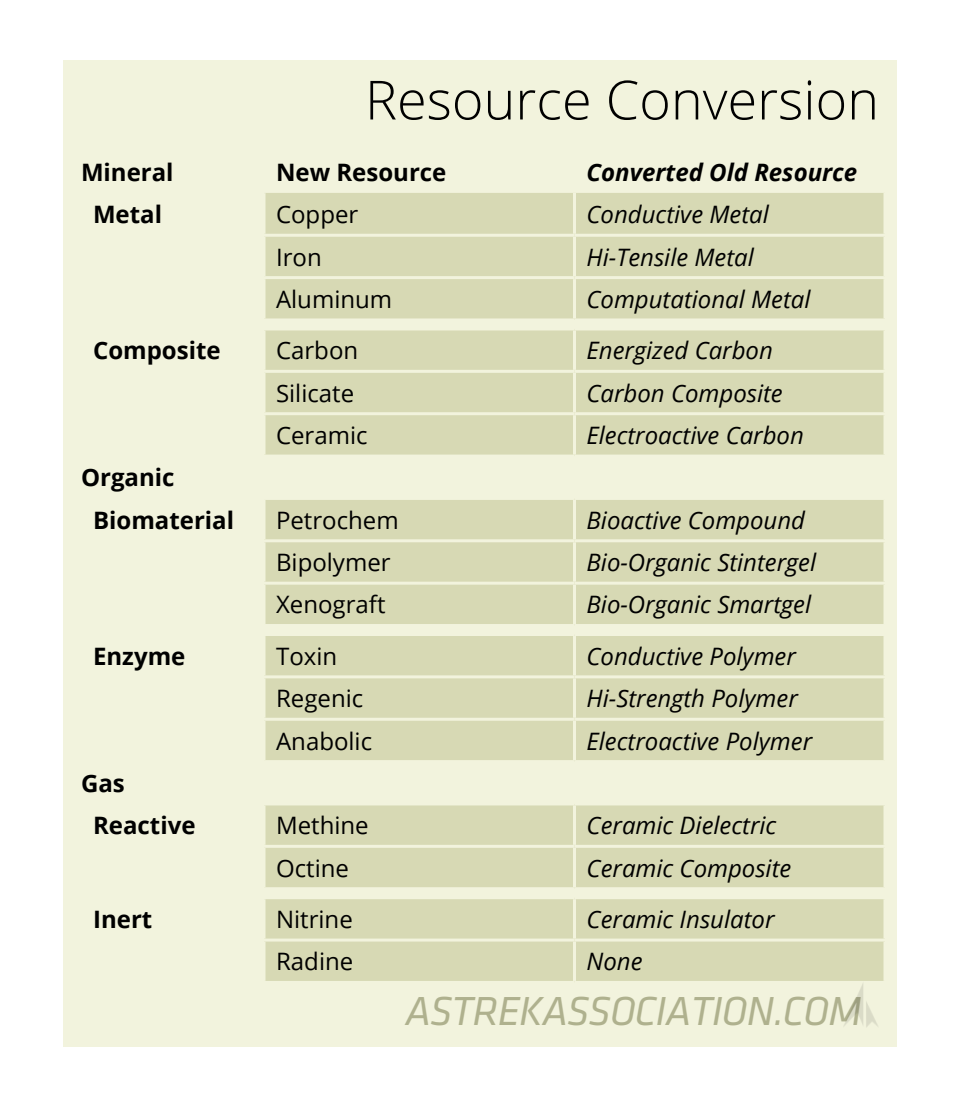
<style>
.page{position:relative;width:960px;height:1110px;background:#fff}
.page>*{position:absolute;margin:0;border:0;box-sizing:border-box;transform-origin:0 0}
.t1{font:300 54px "Open Sans";color:#000}
.t2{font:italic 42px "Klavika";letter-spacing:-.025em;color:#afb18e}
.t3{font:italic 24px "Open Sans";color:#000}
.t4{font:24px "Open Sans";color:#000}
.t5{font:700 24px/42.3px "Open Sans";color:#000}
.t6{font:italic 700 24px "Open Sans";color:#000}
</style>
<div class="page">
<div style="left:63px;top:60px;width:834px;height:987px;background:#f2f3dd"></div>
<svg style="left:266px;top:193px;width:618px;height:788px;background:#dadcb9"></svg>
<hr style="left:262px;top:234px;width:312px;height:3px;background:#f2f3dd">
<hr style="left:574px;top:234px;width:312px;height:3px;background:#f2f3dd">
<hr style="left:574px;top:276px;width:312px;height:3px;background:#f2f3dd">
<hr style="left:574px;top:318px;width:312px;height:3px;background:#f2f3dd">
<hr style="left:574px;top:327px;width:312px;height:3px;background:#f2f3dd">
<hr style="left:574px;top:370px;width:312px;height:3px;background:#f2f3dd">
<hr style="left:574px;top:412px;width:312px;height:3px;background:#f2f3dd">
<hr style="left:574px;top:455px;width:312px;height:3px;background:#f2f3dd">
<hr style="left:574px;top:497px;width:312px;height:3px;background:#f2f3dd">
<hr style="left:574px;top:539px;width:312px;height:3px;background:#f2f3dd">
<hr style="left:574px;top:582px;width:312px;height:3px;background:#f2f3dd">
<hr style="left:574px;top:624px;width:312px;height:3px;background:#f2f3dd">
<hr style="left:574px;top:633px;width:312px;height:3px;background:#f2f3dd">
<hr style="left:574px;top:675px;width:312px;height:3px;background:#f2f3dd">
<hr style="left:574px;top:718px;width:312px;height:3px;background:#f2f3dd">
<hr style="left:574px;top:760px;width:312px;height:3px;background:#f2f3dd">
<hr style="left:574px;top:802px;width:312px;height:3px;background:#f2f3dd">
<hr style="left:574px;top:845px;width:312px;height:3px;background:#f2f3dd">
<hr style="left:574px;top:887px;width:312px;height:3px;background:#f2f3dd">
<hr style="left:574px;top:896px;width:312px;height:3px;background:#f2f3dd">
<hr style="left:574px;top:939px;width:312px;height:3px;background:#f2f3dd">
<hr style="left:573px;top:193px;width:3px;height:41px;background:#f2f3dd">
<hr style="left:573px;top:237px;width:3px;height:39px;background:#f2f3dd">
<hr style="left:573px;top:279px;width:3px;height:39px;background:#f2f3dd">
<svg style="left:573px;top:321px;width:3px;height:6px"></svg>
<hr style="left:573px;top:330px;width:3px;height:40px;background:#f2f3dd">
<hr style="left:573px;top:373px;width:3px;height:39px;background:#f2f3dd">
<hr style="left:573px;top:415px;width:3px;height:40px;background:#f2f3dd">
<hr style="left:573px;top:458px;width:3px;height:39px;background:#f2f3dd">
<hr style="left:573px;top:500px;width:3px;height:39px;background:#f2f3dd">
<hr style="left:573px;top:542px;width:3px;height:40px;background:#f2f3dd">
<hr style="left:573px;top:585px;width:3px;height:39px;background:#f2f3dd">
<svg style="left:573px;top:627px;width:3px;height:6px"></svg>
<hr style="left:573px;top:636px;width:3px;height:39px;background:#f2f3dd">
<hr style="left:573px;top:678px;width:3px;height:40px;background:#f2f3dd">
<hr style="left:573px;top:721px;width:3px;height:39px;background:#f2f3dd">
<hr style="left:573px;top:763px;width:3px;height:39px;background:#f2f3dd">
<hr style="left:573px;top:805px;width:3px;height:40px;background:#f2f3dd">
<hr style="left:573px;top:848px;width:3px;height:39px;background:#f2f3dd">
<svg style="left:573px;top:890px;width:3px;height:6px"></svg>
<hr style="left:573px;top:899px;width:3px;height:40px;background:#f2f3dd">
<hr style="left:573px;top:942px;width:3px;height:39px;background:#f2f3dd">
<hr style="left:262px;top:276px;width:312px;height:3px;background:#f2f3dd">
<hr style="left:262px;top:318px;width:312px;height:3px;background:#f2f3dd">
<hr style="left:262px;top:327px;width:312px;height:3px;background:#f2f3dd">
<hr style="left:262px;top:370px;width:312px;height:3px;background:#f2f3dd">
<hr style="left:262px;top:412px;width:312px;height:3px;background:#f2f3dd">
<hr style="left:262px;top:455px;width:312px;height:3px;background:#f2f3dd">
<hr style="left:262px;top:497px;width:312px;height:3px;background:#f2f3dd">
<hr style="left:262px;top:539px;width:312px;height:3px;background:#f2f3dd">
<hr style="left:262px;top:582px;width:312px;height:3px;background:#f2f3dd">
<hr style="left:262px;top:624px;width:312px;height:3px;background:#f2f3dd">
<hr style="left:262px;top:633px;width:312px;height:3px;background:#f2f3dd">
<hr style="left:262px;top:675px;width:312px;height:3px;background:#f2f3dd">
<hr style="left:262px;top:718px;width:312px;height:3px;background:#f2f3dd">
<hr style="left:262px;top:760px;width:312px;height:3px;background:#f2f3dd">
<hr style="left:262px;top:802px;width:312px;height:3px;background:#f2f3dd">
<hr style="left:262px;top:845px;width:312px;height:3px;background:#f2f3dd">
<hr style="left:262px;top:887px;width:312px;height:3px;background:#f2f3dd">
<hr style="left:262px;top:896px;width:312px;height:3px;background:#f2f3dd">
<hr style="left:262px;top:939px;width:312px;height:3px;background:#f2f3dd">
<svg style="left:265px;top:193px;width:1px;height:41px"></svg>
<svg style="left:265px;top:237px;width:1px;height:39px"></svg>
<svg style="left:265px;top:279px;width:1px;height:39px"></svg>
<svg style="left:264px;top:330px;width:2px;height:40px"></svg>
<svg style="left:265px;top:373px;width:1px;height:39px"></svg>
<svg style="left:264px;top:415px;width:2px;height:40px"></svg>
<svg style="left:265px;top:500px;width:1px;height:39px"></svg>
<svg style="left:265px;top:542px;width:1px;height:40px"></svg>
<svg style="left:265px;top:585px;width:1px;height:39px"></svg>
<svg style="left:265px;top:636px;width:1px;height:39px"></svg>
<svg style="left:265px;top:678px;width:1px;height:40px"></svg>
<svg style="left:265px;top:721px;width:1px;height:39px"></svg>
<svg style="left:264px;top:805px;width:2px;height:40px"></svg>
<svg style="left:265px;top:848px;width:1px;height:39px"></svg>
<svg style="left:264px;top:899px;width:2px;height:40px"></svg>
<svg style="left:265px;top:942px;width:1px;height:39px"></svg>
<img style="left:843px;top:979px;width:35px;height:48px">
<h1 class="t1" style="left:365px;top:63px;width:516px">Resource Conversion</h1>
<p class="t5" style="left:81px;top:150px;width:94px">Mineral</p>
<p class="t5" style="left:276px;top:150px;width:172px">New Resource</p>
<p class="t6" style="left:587px;top:155px;width:272px">Converted Old Resource</p>
<p class="t5" style="left:93px;top:193px;width:71px">Metal</p>
<p class="t4" style="left:276px;top:198px;width:84px">Copper</p>
<p class="t3" style="left:587px;top:198px;width:184px">Conductive Metal</p>
<p class="t4" style="left:276px;top:240px;width:47px">Iron</p>
<p class="t3" style="left:587px;top:240px;width:169px">Hi-Tensile Metal</p>
<p class="t4" style="left:276px;top:283px;width:118px">Aluminum</p>
<p class="t3" style="left:587px;top:283px;width:225px">Computational Metal</p>
<p class="t5" style="left:93px;top:329px;width:129px">Composite</p>
<p class="t4" style="left:276px;top:334px;width:84px">Carbon</p>
<p class="t3" style="left:587px;top:334px;width:188px">Energized Carbon</p>
<p class="t4" style="left:276px;top:377px;width:80px">Silicate</p>
<p class="t3" style="left:587px;top:377px;width:198px">Carbon Composite</p>
<p class="t4" style="left:276px;top:419px;width:93px">Ceramic</p>
<p class="t3" style="left:587px;top:419px;width:219px">Electroactive Carbon</p>
<p class="t5" style="left:93px;top:456px;width:142px;text-indent:-12px">Organic<br>Biomaterial</p>
<p class="t4" style="left:276px;top:504px;width:124px">Petrochem</p>
<p class="t3" style="left:587px;top:504px;width:220px">Bioactive Compound</p>
<p class="t4" style="left:276px;top:546px;width:116px">Bipolymer</p>
<p class="t3" style="left:587px;top:546px;width:231px">Bio-Organic Stintergel</p>
<p class="t4" style="left:276px;top:588px;width:111px">Xenograft</p>
<p class="t3" style="left:587px;top:588px;width:226px">Bio-Organic Smartgel</p>
<p class="t5" style="left:93px;top:634px;width:94px">Enzyme</p>
<p class="t4" style="left:276px;top:640px;width:63px">Toxin</p>
<p class="t3" style="left:587px;top:640px;width:211px">Conductive Polymer</p>
<p class="t4" style="left:276px;top:682px;width:89px">Regenic</p>
<p class="t3" style="left:587px;top:682px;width:213px">Hi-Strength Polymer</p>
<p class="t4" style="left:276px;top:724px;width:98px">Anabolic</p>
<p class="t3" style="left:587px;top:724px;width:227px">Electroactive Polymer</p>
<p class="t5" style="left:93px;top:761px;width:104px;text-indent:-12px">Gas<br>Reactive</p>
<p class="t4" style="left:276px;top:809px;width:94px">Methine</p>
<p class="t3" style="left:587px;top:809px;width:191px">Ceramic Dielectric</p>
<p class="t4" style="left:276px;top:851px;width:74px">Octine</p>
<p class="t3" style="left:587px;top:851px;width:206px">Ceramic Composite</p>
<p class="t5" style="left:93px;top:898px;width:61px">Inert</p>
<p class="t4" style="left:276px;top:903px;width:78px">Nitrine</p>
<p class="t3" style="left:587px;top:903px;width:189px">Ceramic Insulator</p>
<p class="t4" style="left:276px;top:945px;width:79px">Radine</p>
<p class="t3" style="left:587px;top:945px;width:57px">None</p>
<h2 class="t2" style="left:405px;top:989px;width:459px">ASTREKASSOCIATION.COM</h2>
</div>
